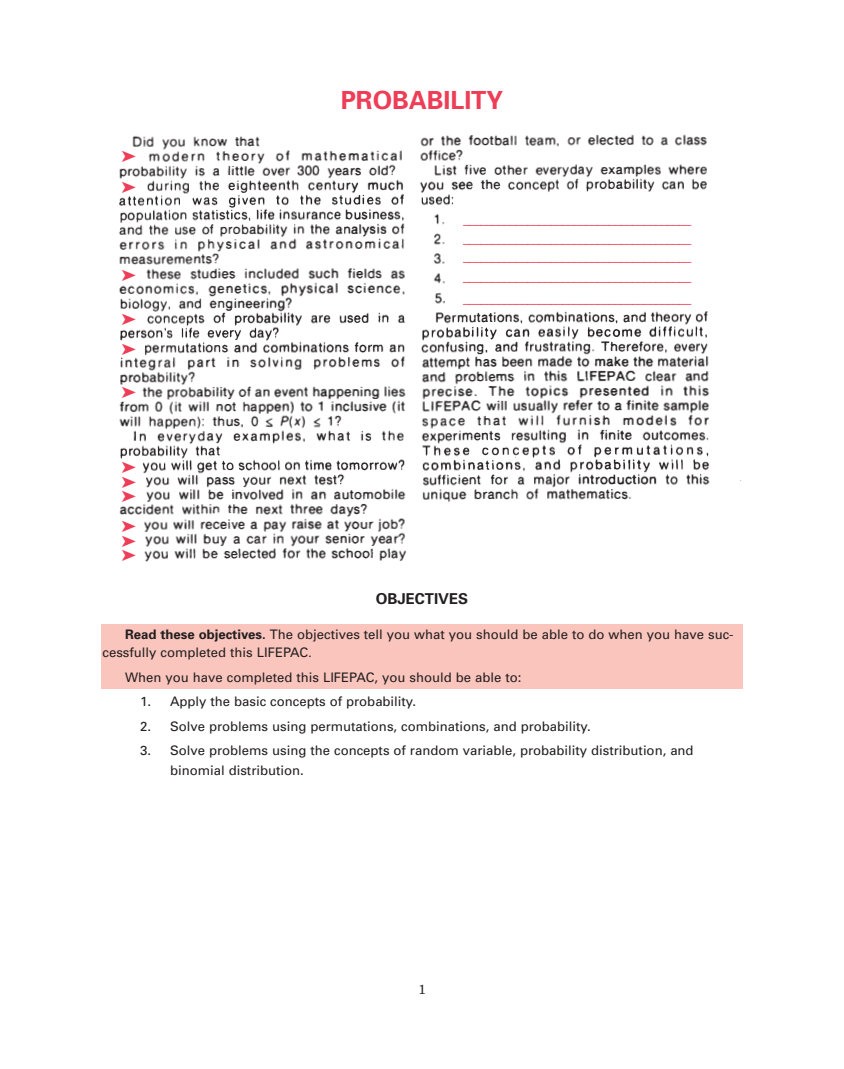
<style>
.page{position:relative;width:844px;height:1069px;background:#fff}
.page>*{position:absolute;margin:0;border:0;box-sizing:border-box;transform-origin:0 0}
.t1{font:700 25px "Univers";color:#ee3d56}
.t2{font:16.25px/14.4px "Zapf Dingbats";color:#ee3d56;text-align:justify}
.t3{font:700 15px "Univers";color:#231f20}
.t4{font:13.12px/18.1px "Univers";color:#231f20}
.t5{font:13.12px/18.8px "New Century Schlbk";color:#ee3d56;text-align:justify}
.t6{font:13.12px "New Century Schlbk";color:#231f20}
.s1{font-weight:700}
.s2{font-size:11.25px}
</style>
<div class="page">
<div style="left:101px;top:624px;width:641px;height:65px;background:#fac5bd"></div>
<img style="left:119px;top:134px;width:623px;height:428px">
<svg style="left:122px;top:151px;width:14px;height:42px"></svg>
<svg style="left:122px;top:270px;width:14px;height:11px"></svg>
<svg style="left:122px;top:313px;width:14px;height:42px"></svg>
<svg style="left:122px;top:387px;width:14px;height:11px"></svg>
<h1 class="t1" style="left:341px;top:91px;width:164px">PROBABILITY</h1>
<p class="t2" style="left:121px;top:460px;width:16px">➤ ➤ ➤</p>
<p class="t2" style="left:121px;top:519px;width:16px">➤ ➤ ➤</p>
<p class="t5" style="left:463px;top:210px;width:230px">_______________________________________ _______________________________________ _______________________________________</p>
<p class="t5" style="left:463px;top:266px;width:230px;line-height:21.2px">_______________________________________ _______________________________________</p>
<p class="t3" style="left:376px;top:593px;width:94px">OBJECTIVES</p>
<p class="t4" style="left:103px;top:626px;width:632px;text-indent:22px"><span class="s1">Read these objectives.</span> The objectives tell you what you should be able to do when you have suc&shy;cessfully completed this LIFEPAC<span class="s2">.</span></p>
<p class="t4" style="left:125px;top:669px;width:398px">When you have completed this LIFEPAC, you should be able to:</p>
<p class="t4" style="left:140px;top:693px;width:277px">1. Apply the basic concepts of probability.</p>
<p class="t4" style="left:140px;top:718px;width:452px">2. Solve problems using permutations, combinations, and probability.</p>
<p class="t4" style="left:170px;top:742px;width:525px;line-height:20.1px;text-indent:-30px">3. Solve problems using the concepts of random variable, probability distribution, and binomial distribution.</p>
<p class="t6" style="left:418px;top:981px;width:9px">1</p>
</div>
